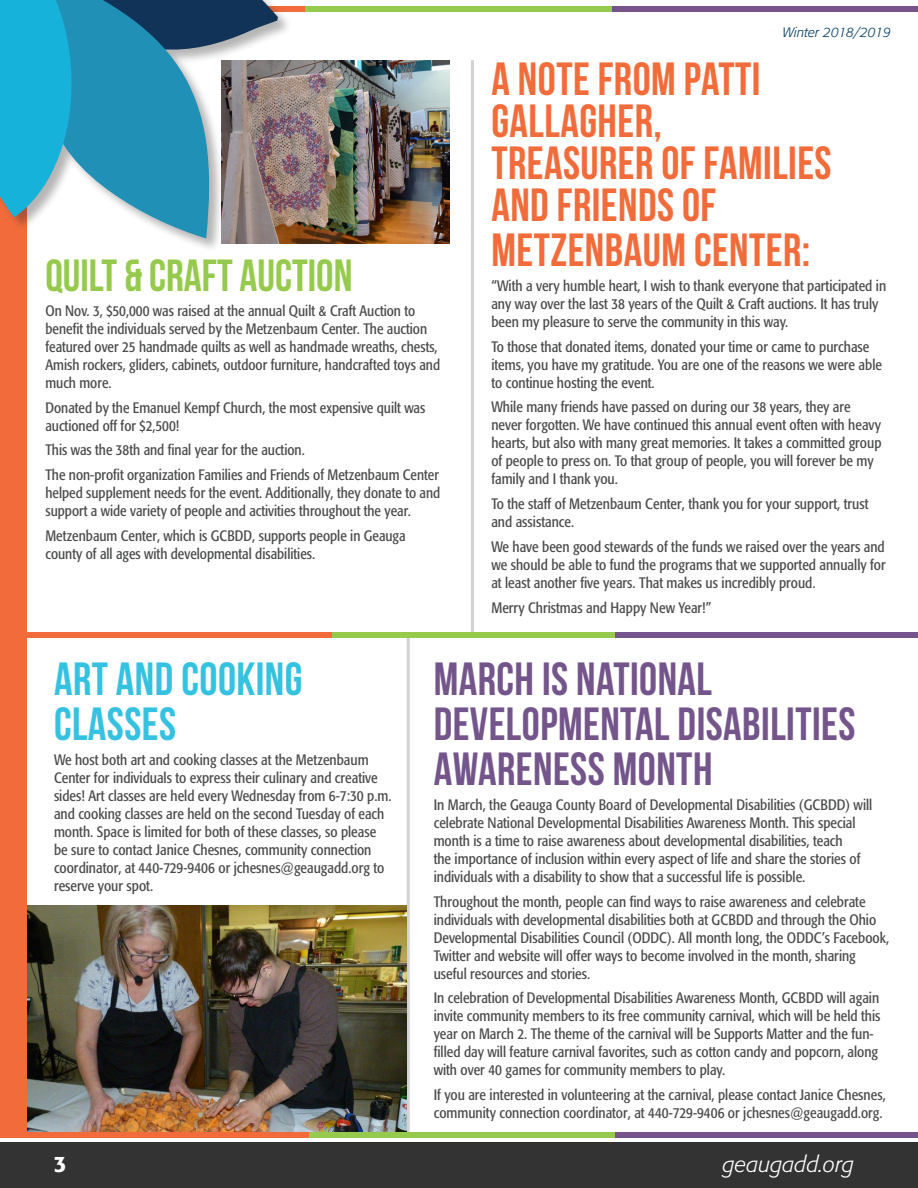
<style>
.page{position:relative;width:918px;height:1188px;background:#fff}
.page>*{position:absolute;margin:0;border:0;box-sizing:border-box;transform-origin:0 0}
.t1{font:700 46.5px/42.8px "Bebas Neue";letter-spacing:.01em;color:#f26c3b}
.t2{font:700 46.5px/45px "Bebas Neue";letter-spacing:.01em;color:#74558b}
.t3{font:700 46.5px/45px "Bebas Neue";letter-spacing:.01em;color:#35c2e0}
.t4{font:700 45px "Bebas Neue";color:#95ca4d}
.t5{font:italic 300 22.2px "Formata";color:#fff}
.t6{font:500 22.2px "Formata";color:#fff}
.Copy{font:condensed 15px/18px "Formata";color:#4b4c4d}
.t7{font:italic 300 13.5px "Formata";color:#003a5d}
</style>
<div class="page">
<div style="left:0;top:1143px;width:918px;height:45px;background:#333"></div>
<div style="left:0;top:1132px;width:309px;height:5px;background:#f26c3b"></div>
<div style="left:309px;top:1132px;width:306px;height:5px;background:#95ca4d"></div>
<div style="left:615px;top:1132px;width:303px;height:5px;background:#74558b"></div>
<div style="left:0;top:0;width:27px;height:1132px;background:#f26c3b"></div>
<div style="left:0;top:6px;width:306px;height:6px;background:#f26c3b"></div>
<div style="left:306px;top:6px;width:306px;height:6px;background:#95ca4d"></div>
<div style="left:612px;top:6px;width:306px;height:6px;background:#74558b"></div>
<div style="left:0;top:0;width:293px;height:253px;background:#231f20;opacity:.33"></div>
<svg style="left:30px;top:217px;width:192px;height:21px"></svg>
<svg style="left:0;top:0;width:278px;height:217px"></svg>
<hr style="left:471px;top:60px;width:3px;height:575px;background:#d1d2d4">
<hr style="left:407px;top:638px;width:3px;height:494px;background:#d1d2d4">
<div style="left:0;top:633px;width:331px;height:5px;background:#f26c3b"></div>
<div style="left:332px;top:633px;width:283px;height:5px;background:#95ca4d"></div>
<div style="left:615px;top:633px;width:303px;height:5px;background:#74558b"></div>
<img style="left:27px;top:906px;width:380px;height:226px">
<img style="left:222px;top:60px;width:227px;height:184px">
<p class="t4" style="left:45px;top:251px;width:309px">QUILT &amp; CRAFT AUCTION</p>
<p class="Copy" style="left:45px;top:302px;width:396px">On Nov. 3, $50,000 was raised at the annual Quilt &amp; Craft Auction to benefit the individuals served by the Metzenbaum Center. The auction featured over 25 handmade quilts as well as handmade wreaths, chests, Amish rockers, gliders, cabinets, outdoor furniture, handcrafted toys and much more.</p>
<p class="Copy" style="left:45px;top:398px;width:381px">Donated by the Emanuel Kempf Church, the most expensive quilt was auctioned off for $2,500!</p>
<p class="Copy" style="left:45px;top:441px;width:261px">This was the 38th and final year for the auction.</p>
<p class="Copy" style="left:45px;top:466px;width:396px;text-align:justify">The non-profit organization Families and Friends of Metzenbaum Center helped supplement needs for the event. Additionally, they donate to and support a wide variety of people and activities throughout the year.</p>
<p class="Copy" style="left:45px;top:527px;width:362px">Metzenbaum Center, which is GCBDD, supports people in Geauga county of all ages with developmental disabilities.</p>
<p class="t7" style="left:783px;top:24px;width:110px">Winter 2018/2019</p>
<p class="t1" style="left:491px;top:57px;width:342px">A NOTE FROM PATTI<br>GALLAGHER,<br>TREASURER OF FAMILIES<br>AND FRIENDS OF<br>METZENBAUM CENTER:</p>
<p class="Copy" style="left:491px;top:277px;width:396px">“With a very humble heart, I wish to thank everyone that participated in any way over the last 38 years of the Quilt &amp; Craft auctions. It has truly been my pleasure to serve the community in this way.</p>
<p class="Copy" style="left:491px;top:337px;width:392px">To those that donated items, donated your time or came to purchase items, you have my gratitude. You are one of the reasons we were able to continue hosting the event.</p>
<p class="Copy" style="left:491px;top:398px;width:392px">While many friends have passed on during our 38 years, they are never forgotten. We have continued this annual event often with heavy hearts, but also with many great memories. It takes a committed group of people to press on. To that group of people, you will forever be my family and I thank you.</p>
<p class="Copy" style="left:491px;top:495px;width:379px">To the staff of Metzenbaum Center, thank you for your support, trust and assistance.</p>
<p class="Copy" style="left:491px;top:538px;width:396px;text-align:justify">We have been good stewards of the funds we raised over the years and we should be able to fund the programs that we supported annually for at least another five years. That makes us incredibly proud.</p>
<p class="Copy" style="left:491px;top:598px;width:221px">Merry Christmas and Happy New Year!”</p>
<p class="t3" style="left:54px;top:656px;width:250px">ART AND COOKING<br>CLASSES</p>
<p class="Copy" style="left:54px;top:751px;width:339px">We host both art and cooking classes at the Metzenbaum Center for individuals to express their culinary and creative sides! Art classes are held every Wednesday from 6-7:30 p.m. and cooking classes are held on the second Tuesday of each month. Space is limited for both of these classes, so please be sure to contact Janice Chesnes, community connection coordinator, at 440-729-9406 or jchesnes@geaugadd.org to reserve your spot.</p>
<p class="t2" style="left:434px;top:656px;width:423px">MARCH IS NATIONAL<br>DEVELOPMENTAL DISABILITIES<br>AWARENESS MONTH</p>
<p class="Copy" style="left:434px;top:796px;width:440px">In March, the Geauga County Board of Developmental Disabilities (GCBDD) will celebrate National Developmental Disabilities Awareness Month. This special month is a time to raise awareness about developmental disabilities, teach<br>the importance of inclusion within every aspect of life and share the stories of individuals with a disability to show that a successful life is possible.</p>
<p class="Copy" style="left:434px;top:892px;width:457px">Throughout the month, people can find ways to raise awareness and celebrate individuals with developmental disabilities both at GCBDD and through the Ohio Developmental Disabilities Council (ODDC). All month long, the ODDC’s Facebook, Twitter and website will offer ways to become involved in the month, sharing useful resources and stories.</p>
<p class="Copy" style="left:434px;top:989px;width:448px">In celebration of Developmental Disabilities Awareness Month, GCBDD will again invite community members to its free community carnival, which will be held this year on March 2. The theme of the carnival will be Supports Matter and the fun&shy;filled day will feature carnival favorites, such as cotton candy and popcorn, along with over 40 games for community members to play.</p>
<p class="Copy" style="left:434px;top:1086px;width:454px">If you are interested in volunteering at the carnival, please contact Janice Chesnes, community connection coordinator, at 440-729-9406 or jchesnes@geaugadd.org.</p>
<h3 class="t6" style="left:54px;top:1150px;width:14px">3</h3>
<h3 class="t5" style="left:723px;top:1151px;width:133px">geaugadd.org</h3>
</div>
